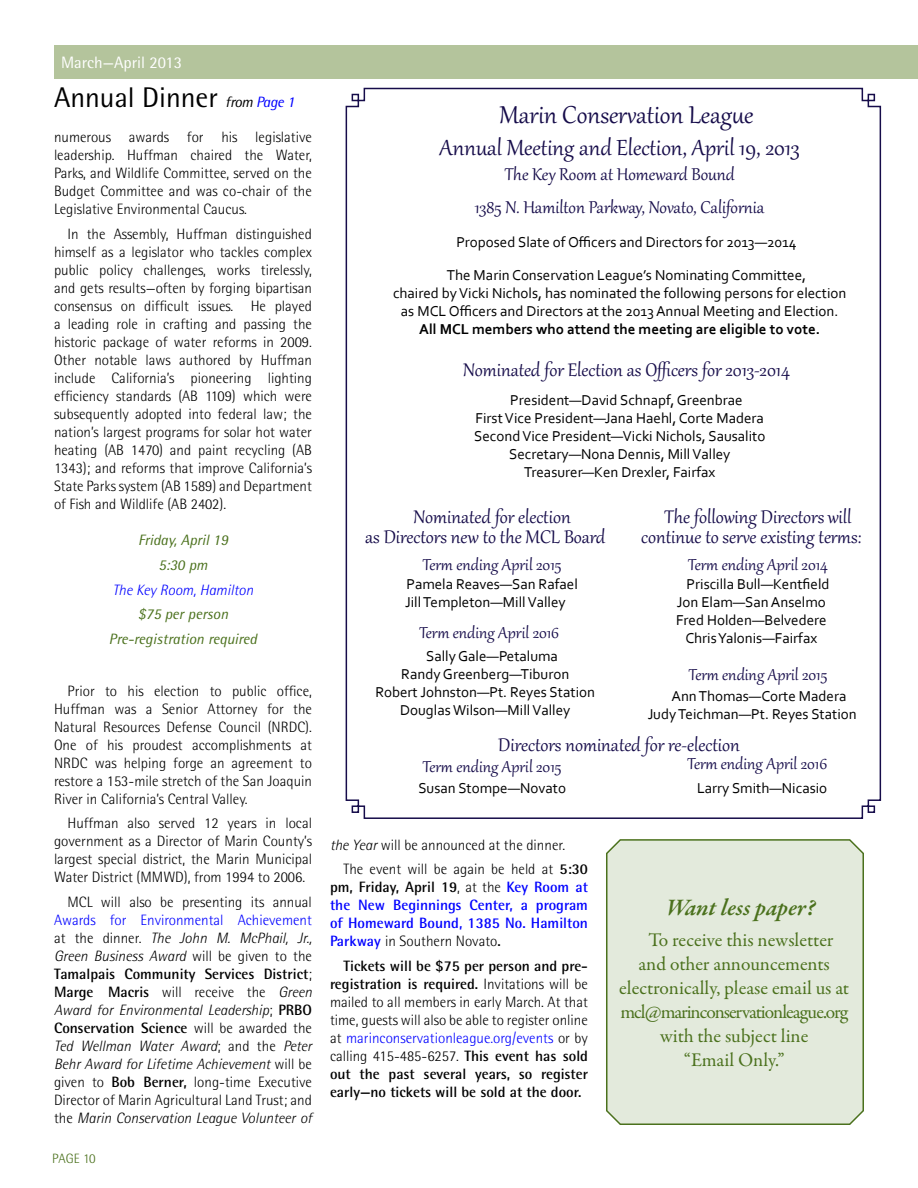
<style>
.page{position:relative;width:918px;height:1188px;background:#fff}
.page>*{position:absolute;margin:0;border:0;box-sizing:border-box;transform-origin:0 0}
.t1{font:30px "Gabriola";color:#160c4a}
.t2{font:28.5px "Rotis Semi Sans Std";color:#000}
.t3{font:27px "Gabriola";color:#160c4a}
.t4{font:italic 600 24px "Garamond Premr Pro";letter-spacing:-.005em;color:#4b711d}
.t5{font:22.5px/19.5px "Gabriola";color:#160c4a}
.t6{font:21px/32.4px "Gabriola";color:#160c4a;text-align:center}
.t7{font:19.5px "Gabriola";color:#160c4a}
.t8{font:19.5px "Garamond Premr Pro";letter-spacing:-.005em;color:#4b711d}
.t9{font:19.5px "Garamond Premr Pro";letter-spacing:-.05em;color:#4b711d}
.t10{font:16.5px "Rotis Semi Sans Std";color:#fff}
.t11{font:300 15px/18px "Rotis Semi Sans Std";color:#000;text-align:justify}
.t12{font:15px/18px "Corbel";color:#000}
.t13{font:italic 300 15px/18px "Rotis Semi Sans Std";color:#000;text-align:justify}
.t14{font:700 15px/18px "Rotis Semi Sans Std";color:#000;text-align:justify}
.t15{font:700 15px/18px "Rotis Semi Sans Std";color:#00f;text-align:justify}
.t16{font:italic 15px/24.8px "Rotis Semi Sans Std";color:#4b711d;text-align:center}
.t17{font:700 15px "Corbel";color:#000}
.t18{font:italic 300 15px "Rotis Semi Sans Std";color:#00f}
.t19{font:300 13.5px "Rotis Semi Sans Std";letter-spacing:-.01em;color:#4b711d}
.s1{font-style:italic;font-size:15px}
.s2{font-style:italic;font-size:15px;color:#00f}
.s3{font-style:normal;color:#00f}
.s4{font-style:normal}
.s5{font-weight:700;font-style:normal}
.s6{font-style:italic}
.s7{font-weight:700}
.s8{color:#000}
.s9{font-weight:300;color:#000}
.s10{font-weight:300}
.s11{font-weight:300;color:#00f}
</style>
<div class="page">
<div style="left:54px;top:45px;width:864px;height:34px;background:#b4c49c"></div>
<div style="left:606px;top:839px;width:258px;height:286px;background:#e3eadc"></div>
<svg style="left:345px;top:87px;width:537px;height:732px"></svg>
<p class="t10" style="left:61px;top:53px;width:122px">March—April 2013</p>
<h2 class="t2" style="left:54px;top:81px;width:242px">Annual Dinner <span class="s1">from</span> <span class="s2">Page 1</span></h2>
<p class="t11" style="left:54px;top:128px;width:259px">numerous awards for his legislative leadership. Huffman chaired the Water, Parks, and Wildlife Committee, served on the Budget Committee and was co-chair of the Legislative Environmental Caucus.</p>
<p class="t11" style="left:54px;top:225px;width:260px;text-indent:14px">In the Assembly, Huffman distinguished himself as a legislator who tackles complex public policy challenges, works tirelessly, and gets results—often by forging bipartisan consensus on difficult issues. He played a leading role in crafting and passing the historic package of water reforms in 2009.<br>Other notable laws authored by Huffman include California’s pioneering lighting efficiency standards (AB 1109) which were subsequently adopted into federal law; the nation’s largest programs for solar hot water heating (AB 1470) and paint recycling (AB 1343); and reforms that improve California’s State Parks system (AB 1589) and Department of Fish and Wildlife (AB 2402).</p>
<p class="t16" style="left:138px;top:528px;width:91px">Friday, April 19<br>5:30 pm</p>
<p class="t18" style="left:113px;top:581px;width:142px">The Key Room, Hamilton</p>
<p class="t16" style="left:109px;top:602px;width:150px">$75 per person<br>Pre-registration required</p>
<p class="t11" style="left:54px;top:682px;width:260px;text-indent:14px">Prior to his election to public office, Huffman was a Senior Attorney for the Natural Resources Defense Council (NRDC).<br>One of his proudest accomplishments at NRDC was helping forge an agreement to restore a 153-mile stretch of the San Joaquin River in California’s Central Valley.</p>
<p class="t11" style="left:54px;top:814px;width:260px;text-indent:14px">Huffman also served 12 years in local government as a Director of Marin County’s largest special district, the Marin Municipal Water District (MMWD), from 1994 to 2006.</p>
<p class="t11" style="left:68px;top:893px;width:246px">MCL will also be presenting its annual</p>
<p class="t13" style="left:54px;top:911px;width:260px"><span class="s3">Awards for Environmental Achievement </span><span class="s4">at the dinner.</span> The John M. McPhail, Jr., Green Business Award <span class="s4">will be given to the </span><span class="s5">Tamalpais Community Services District</span><span class="s4">; </span><span class="s5">Marge Macris</span> <span class="s4">will receive the</span> Green Award for Environmental Leadership<span class="s4">;</span> <span class="s5">PRBO Conservation Science</span> <span class="s4">will be awarded the </span>Ted Wellman Water Award<span class="s4">; and the</span> Peter Behr Award for Lifetime Achievement <span class="s4">will be given to</span> <span class="s5">Bob Berner,</span> <span class="s4">long-time Executive Director of Marin Agricultural Land Trust; and the</span> Marin Conservation League Volunteer of</p>
<p class="t19" style="left:52px;top:1151px;width:45px">PAGE 10</p>
<h1 class="t1" style="left:500px;top:95px;width:255px">Marin Conservation League</h1>
<h3 class="t3" style="left:440px;top:130px;width:362px">Annual Meeting and Election, April 19, 2013</h3>
<h3 class="t6" style="left:475px;top:157px;width:291px">The Key Room at Homeward Bound<br>1385 N. Hamilton Parkway, Novato, California</h3>
<p class="t12" style="left:456px;top:232px;width:342px">Proposed Slate of Officers and Directors for 2013—2014</p>
<p class="t12" style="left:447px;top:266px;width:361px">The Marin Conservation League’s Nominating Committee,</p>
<p class="t12" style="left:393px;top:284px;width:455px">chaired by Vicki Nichols, has nominated the following persons for election</p>
<p class="t12" style="left:401px;top:302px;width:439px">as MCL Officers and Directors at the 2013 Annual Meeting and Election.</p>
<p class="t17" style="left:419px;top:320px;width:402px">All MCL members who attend the meeting are eligible to vote.</p>
<h3 class="t5" style="left:463px;top:358px;width:328px">Nominated for Election as Officers for 2013-2014</h3>
<p class="t12" style="left:510px;top:391px;width:234px">President—David Schnapf, Greenbrae</p>
<p class="t12" style="left:476px;top:409px;width:290px">First Vice President—Jana Haehl, Corte Madera</p>
<p class="t12" style="left:474px;top:427px;width:293px">Second Vice President—Vicki Nichols, Sausalito</p>
<p class="t12" style="left:509px;top:445px;width:223px">Secretary—Nona Dennis, Mill Valley</p>
<p class="t12" style="left:524px;top:463px;width:193px">Treasurer—Ken Drexler, Fairfax</p>
<h3 class="t5" style="left:641px;top:506px;width:222px;text-indent:23px">The following Directors will continue to serve existing terms:</h3>
<p class="t12" style="left:687px;top:574px;width:144px">Priscilla Bull—Kentfield</p>
<p class="t12" style="left:677px;top:592px;width:150px">Jon Elam—San Anselmo</p>
<p class="t12" style="left:676px;top:610px;width:152px">Fred Holden—Belvedere</p>
<p class="t12" style="left:685px;top:628px;width:133px">Chris Yalonis—Fairfax</p>
<h3 class="t5" style="left:365px;top:506px;width:242px;text-indent:48px">Nominated for election<br>as Directors new to the MCL Board</h3>
<h3 class="t7" style="left:688px;top:552px;width:141px">Term ending April 2014</h3>
<h3 class="t7" style="left:423px;top:552px;width:140px">Term ending April 2015</h3>
<p class="t12" style="left:405px;top:574px;width:174px">Pamela Reaves—San Rafael<br>Jill Templeton—Mill Valley</p>
<h3 class="t7" style="left:419px;top:620px;width:141px">Term ending April 2016</h3>
<p class="t12" style="left:426px;top:646px;width:133px">Sally Gale—Petaluma</p>
<p class="t12" style="left:401px;top:664px;width:170px">Randy Greenberg—Tiburon</p>
<p class="t12" style="left:375px;top:682px;width:221px">Robert Johnston—Pt. Reyes Station</p>
<p class="t12" style="left:400px;top:700px;width:172px">Douglas Wilson—Mill Valley</p>
<h3 class="t5" style="left:498px;top:733px;width:243px">Directors nominated for re-election</h3>
<p class="t12" style="left:418px;top:778px;width:149px">Susan Stompe—Novato</p>
<h3 class="t7" style="left:689px;top:662px;width:140px">Term ending April 2015</h3>
<p class="t12" style="left:648px;top:686px;width:211px;text-indent:24px">Ann Thomas—Corte Madera<br>Judy Teichman—Pt. Reyes Station</p>
<h3 class="t7" style="left:687px;top:751px;width:141px">Term ending April 2016</h3>
<p class="t12" style="left:697px;top:778px;width:132px">Larry Smith—Nicasio</p>
<h3 class="t7" style="left:423px;top:754px;width:140px">Term ending April 2015</h3>
<p class="t11" style="left:344px;top:832px;width:246px;line-height:24.8px;text-indent:-14px"><span class="s6">the Year</span> will be announced at the dinner.<br>The event will be again be held at <span class="s7">5:30</span></p>
<p class="t15" style="left:330px;top:878px;width:259px"><span class="s8">pm, Friday, April 19</span><span class="s9">, at the</span> Key Room at the New Beginnings Center, a program of Homeward Bound, 1385 No. Hamilton Parkway <span class="s9">in Southern Novato</span><span class="s8">.</span></p>
<p class="t14" style="left:330px;top:957px;width:260px;text-indent:14px">Tickets will be $75 per person and pre&shy;registration is required. <span class="s10">Invitations will be mailed to all members in early March. At that time, guests will also be able to register online at</span> <span class="s11">marinconservationleague.org/events</span> <span class="s10">or by calling 415-485-6257.</span> This event has sold out the past several years, so register early—no tickets will be sold at the door.</p>
<h3 class="t4" style="left:666px;top:893px;width:151px">Want less paper?</h3>
<h3 class="t8" style="left:649px;top:928px;width:186px">To receive this newsletter</h3>
<h3 class="t8" style="left:639px;top:952px;width:193px">and other announcements</h3>
<h3 class="t8" style="left:619px;top:976px;width:231px">electronically, please email us at</h3>
<h3 class="t9" style="left:620px;top:1000px;width:229px">mcl@marinconservationleague.org</h3>
<h3 class="t8" style="left:660px;top:1024px;width:150px">with the subject line</h3>
<h3 class="t8" style="left:684px;top:1048px;width:102px">“Email Only.”</h3>
</div>
